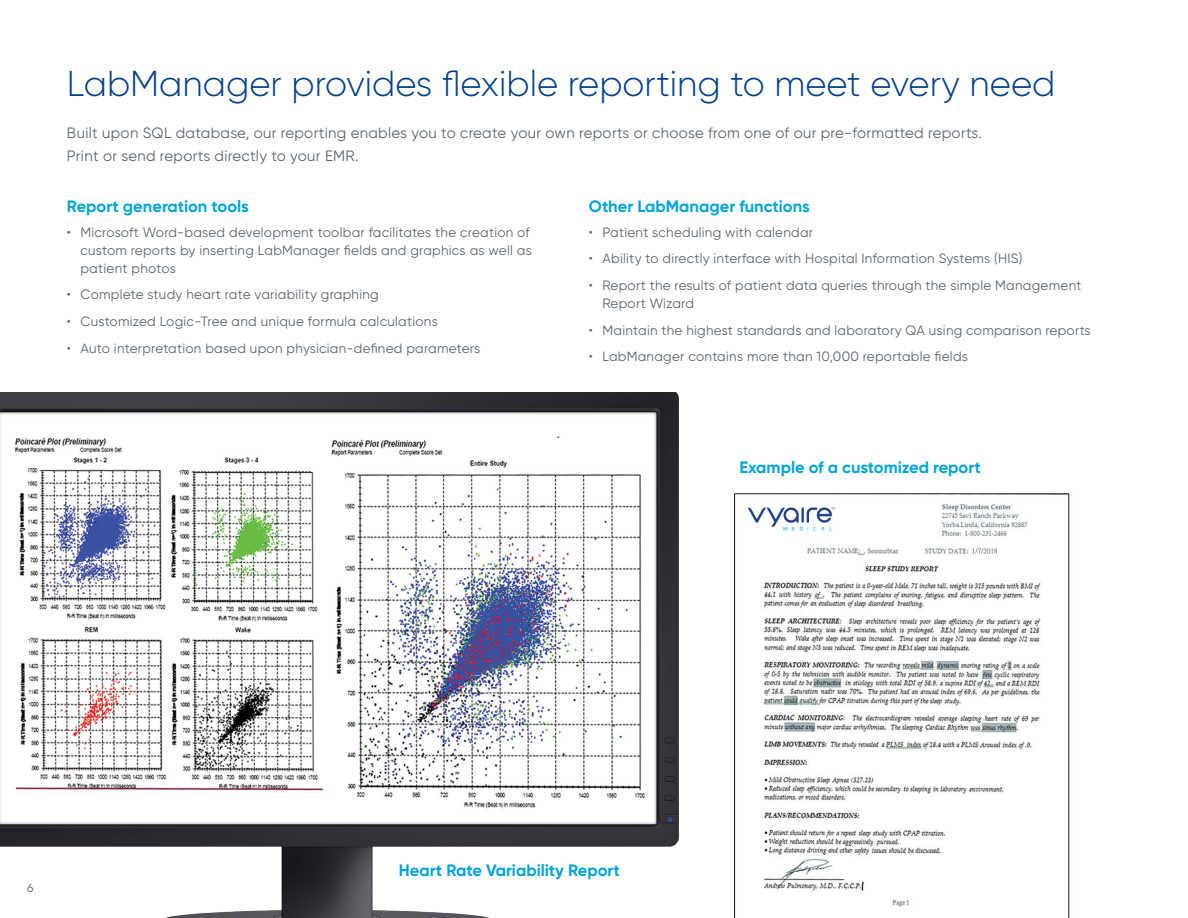
<style>
.page{position:relative;width:1188px;height:918px;background:#fff}
.page>*{position:absolute;margin:0;border:0;box-sizing:border-box;transform-origin:0 0}
.Headline_Light_24_27{font:300 36px "Gilroy";color:#05428c}
.Body_Copy_Emph_11_16{font:700 16.5px "Gilroy";color:#00a5da}
.Body_Copy_11_16{font:15px/22.5px "Gilroy";letter-spacing:.02em;color:#5c666f}
.Bullets{font:13.5px/18px "Gilroy";letter-spacing:.02em;color:#5c666f}
.t1{font:12px "Gilroy";color:#5c666f}
</style>
<div class="page">
<img style="left:734px;top:493px;width:336px;height:425px">
<img style="left:0;top:393px;width:679px;height:525px">
<p class="Headline_Light_24_27" style="left:67px;top:61px;width:990px">LabManager provides flexible reporting to meet every need</p>
<p class="Body_Copy_11_16" style="left:67px;top:122px;width:917px">Built upon SQL database, our reporting enables you to create your own reports or choose from one of our pre-formatted reports.<br>Print or send reports directly to your EMR.</p>
<p class="Body_Copy_Emph_11_16" style="left:67px;top:196px;width:183px">Report generation tools</p>
<p class="Bullets" style="left:80px;top:223px;width:453px;text-indent:-14px">• Microsoft Word-based development toolbar facilitates the creation of custom reports by inserting LabManager fields and graphics as well as patient photos</p>
<p class="Bullets" style="left:67px;top:285px;width:313px">• Complete study heart rate variability graphing</p>
<p class="Bullets" style="left:67px;top:312px;width:372px">• Customized Logic-Tree and unique formula calculations</p>
<p class="Bullets" style="left:67px;top:339px;width:415px">• Auto interpretation based upon physician-defined parameters</p>
<p class="Body_Copy_Emph_11_16" style="left:589px;top:196px;width:222px">Other LabManager functions</p>
<p class="Bullets" style="left:589px;top:223px;width:226px">• Patient scheduling with calendar</p>
<p class="Bullets" style="left:589px;top:249px;width:435px">• Ability to directly interface with Hospital Information Systems (HIS)</p>
<p class="Bullets" style="left:602px;top:276px;width:481px;text-indent:-14px">• Report the results of patient data queries through the simple Management<br>Report Wizard</p>
<p class="Bullets" style="left:589px;top:321px;width:503px">• Maintain the highest standards and laboratory QA using comparison reports</p>
<p class="Bullets" style="left:589px;top:347px;width:381px">• LabManager contains more than 10,000 reportable fields</p>
<p class="Body_Copy_Emph_11_16" style="left:739px;top:457px;width:243px">Example of a customized report</p>
<p class="t1" style="left:27px;top:880px;width:8px">6</p>
<p class="Body_Copy_Emph_11_16" style="left:399px;top:860px;width:223px">Heart Rate Variability Report</p>
</div>
